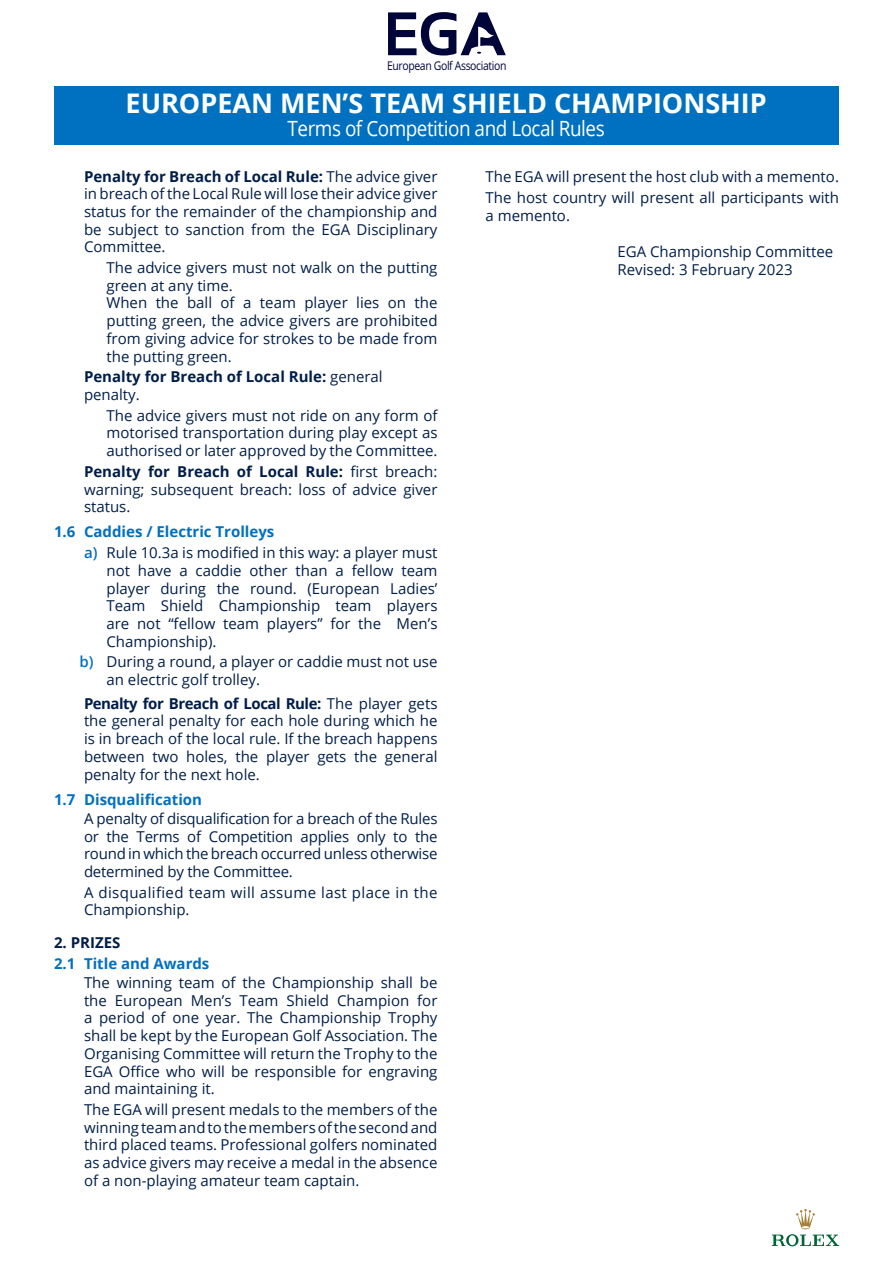
<style>
.page{position:relative;width:893px;height:1263px;background:#fff}
.page>*{position:absolute;margin:0;border:0;box-sizing:border-box;transform-origin:0 0}
.t1{font:700 27px "Open Sans";color:#fff}
.t2{font:21px "Open Sans";letter-spacing:-.025em;color:#fff;scale:.9 1}
.t3{font:15px/17.7px "Open Sans";color:#001e49;text-align:justify}
.t4{font:700 15px "Open Sans";color:#0070c0}
.t5{font:15px/17.7px "Open Sans";letter-spacing:.025em;color:#001e49}
.t6{font:700 15px/17.7px "Open Sans";color:#001e49}
.t7{font:12px "Open Sans";letter-spacing:-.035em;color:#000539;scale:.87 1}
.s1{font-weight:700}
.s2{font-weight:400}
.s3{font-weight:600;color:#0070c0}
</style>
<div class="page">
<svg style="left:388px;top:12px;width:118px;height:44px"></svg>
<svg style="left:772px;top:1209px;width:67px;height:37px"></svg>
<div style="left:54px;top:87px;width:784px;height:58px;background:#0070c0"></div>
<p class="t7" style="left:387px;top:57px;width:139px">European Golf Association</p>
<h1 class="t1" style="left:126px;top:84px;width:643px">EUROPEAN MEN’S TEAM SHIELD CHAMPIONSHIP</h1>
<h2 class="t2" style="left:288px;top:114px;width:354px">Terms of Competition and Local Rules</h2>
<p class="t3" style="left:84px;top:167px;width:355px"><span class="s1">Penalty for Breach of Local Rule:</span> The advice giver in breach of the Local Rule will lose their advice giver status for the remainder of the championship and be subject to sanction from the EGA Disciplinary Committee.</p>
<p class="t3" style="left:106px;top:258px;width:333px;text-align:left">The advice givers must not walk on the putting green at any time.<br>When the ball of a team player lies on the putting green, the advice givers are prohibited from giving advice for strokes to be made from the putting green.</p>
<p class="t6" style="left:84px;top:368px;width:300px">Penalty for Breach of Local Rule: <span class="s2">general penalty.</span></p>
<p class="t3" style="left:106px;top:406px;width:332px">The advice givers must not ride on any form of motorised transportation during play except as authorised or later approved by the Committee.</p>
<p class="t3" style="left:84px;top:462px;width:355px"><span class="s1">Penalty for Breach of Local Rule:</span> first breach: warning; subsequent breach: loss of advice giver status.</p>
<p class="t4" style="left:54px;top:521px;width:222px">1.6 Caddies / Electric Trolleys</p>
<p class="t3" style="left:106px;top:543px;width:332px;text-indent:-22px"><span class="s3">a)</span> Rule 10.3a is modified in this way: a player must not have a caddie other than a fellow team player during the round. (European Ladies’ Team Shield Championship team players are not “fellow team players” for the Men’s Championship).</p>
<p class="t3" style="left:106px;top:653px;width:332px;text-indent:-27px"><span class="s3">b)</span> During a round, a player or caddie must not use an electric golf trolley.</p>
<p class="t3" style="left:84px;top:694px;width:355px"><span class="s1">Penalty for Breach of Local Rule:</span> The player gets the general penalty for each hole during which he is in breach of the local rule. If the breach happens between two holes, the player gets the general penalty for the next hole.</p>
<p class="t4" style="left:54px;top:789px;width:150px">1.7 Disqualification</p>
<p class="t3" style="left:84px;top:809px;width:355px">A penalty of disqualification for a breach of the Rules or the Terms of Competition applies only to the round in which the breach occurred unless otherwise determined by the Committee.</p>
<p class="t5" style="left:84px;top:883px;width:355px">A disqualified team will assume last place in the<br>Championship.</p>
<p class="t6" style="left:54px;top:933px;width:68px">2. PRIZES</p>
<p class="t4" style="left:54px;top:953px;width:157px">2.1 Title and Awards</p>
<p class="t3" style="left:84px;top:973px;width:355px">The winning team of the Championship shall be the European Men’s Team Shield Champion for a period of one year. The Championship Trophy shall be kept by the European Golf Association. The Organising Committee will return the Trophy to the EGA Office who will be responsible for engraving and maintaining it.</p>
<p class="t3" style="left:84px;top:1100px;width:355px">The EGA will present medals to the members of the winning team and to the members of the second and third placed teams. Professional golfers nominated as advice givers may receive a medal in the absence of a non-playing amateur team captain.</p>
<p class="t3" style="left:485px;top:167px;width:355px">The EGA will present the host club with a memento.</p>
<p class="t3" style="left:485px;top:188px;width:355px">The host country will present all participants with a memento.</p>
<p class="t3" style="left:617px;top:242px;width:217px">EGA Championship Committee</p>
<p class="t3" style="left:617px;top:260px;width:177px">Revised: 3 February 2023</p>
</div>
